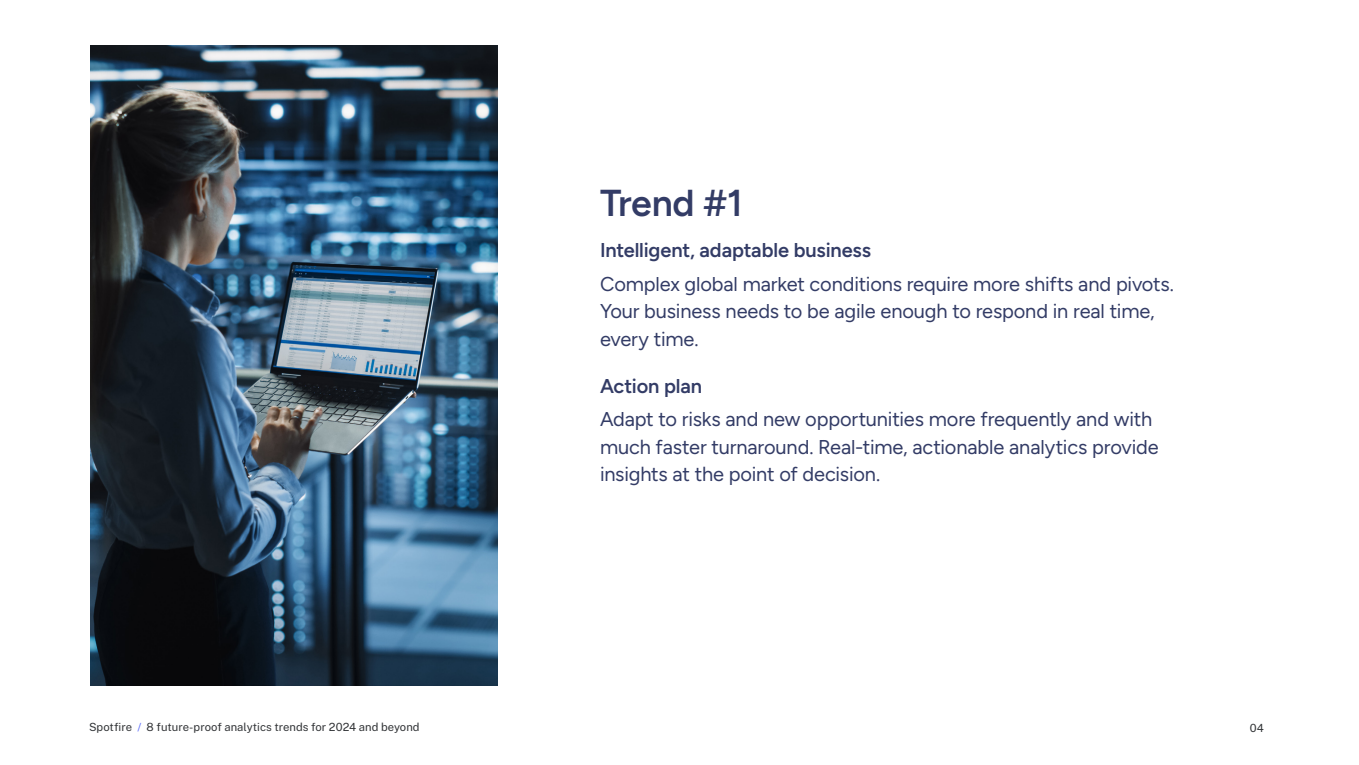
<style>
.page{position:relative;width:1359px;height:765px;background:#fff}
.page>*{position:absolute;margin:0;border:0;box-sizing:border-box;transform-origin:0 0}
.t1{font:600 37.5px "Figtree";letter-spacing:-.01em;color:#333c66}
.t2{font:20px/27.5px "Figtree";letter-spacing:-.01em;color:#333c66}
.t3{font:600 20px "Figtree";letter-spacing:-.005em;color:#333c66}
.t4{font:11.25px "Public Sans";letter-spacing:.005em;color:#313336}
.s1{color:#5d6efa}
</style>
<div class="page">
<img style="left:90px;top:46px;width:408px;height:640px">
<h1 class="t1" style="left:600px;top:180px;width:144px">Trend #1</h1>
<p class="t3" style="left:600px;top:239px;width:273px">Intelligent, adaptable business</p>
<p class="t2" style="left:600px;top:270px;width:575px">Complex global market conditions require more shifts and pivots.<br>Your business needs to be agile enough to respond in real time, every time.</p>
<p class="t3" style="left:600px;top:374px;width:104px">Action plan</p>
<p class="t2" style="left:600px;top:406px;width:560px">Adapt to risks and new opportunities more frequently and with much faster turnaround. Real-time, actionable analytics provide insights at the point of decision.</p>
<p class="t4" style="left:89px;top:719px;width:332px">Spotfire <span class="s1">/</span> 8 future-proof analytics trends for 2024 and beyond</p>
<p class="t4" style="left:1250px;top:721px;width:16px">04</p>
</div>
